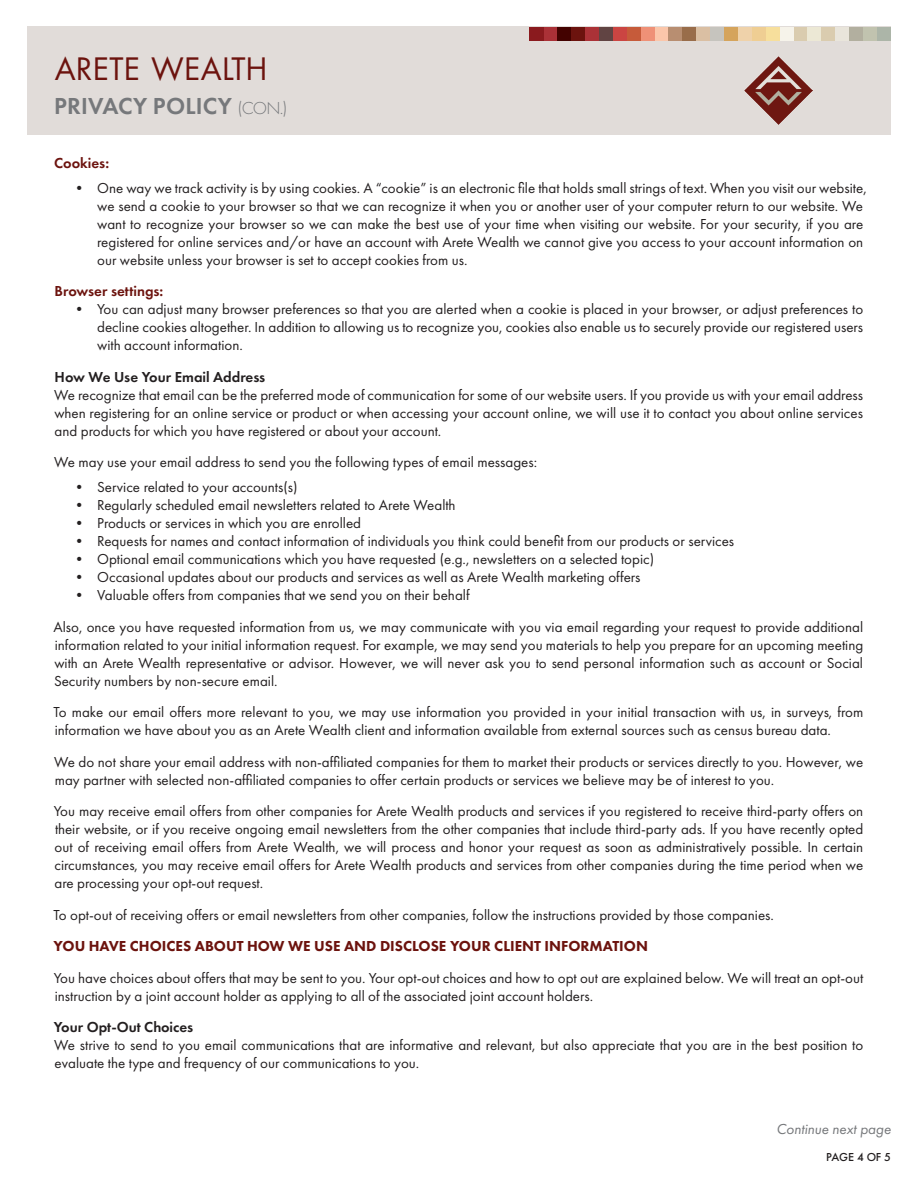
<style>
.page{position:relative;width:918px;height:1188px;background:#fff}
.page>*{position:absolute;margin:0;border:0;box-sizing:border-box;transform-origin:0 0}
.t1{font:30px "Futura";letter-spacing:.015em;color:#6c130e}
.t2{font:600 24px "Futura PT";letter-spacing:.01em;color:#76787b}
.t3{font:15px/18px "Futura PT";color:#231f20}
.t4{font:800 15px "Futura PT";color:#6c130e}
.t5{font:600 15px "Futura PT";color:#231f20}
.t6{font:600 15px "Futura PT";color:#6c130e}
.t7{font:italic 15px "Futura PT";color:#76787b}
.t8{font:500 12px "Futura PT";letter-spacing:-.015em;color:#231f20}
.s1{font-weight:300;font-size:18px}
</style>
<div class="page">
<div style="left:27px;top:27px;width:864px;height:108px;background:#e1dcd9"></div>
<div style="left:780px;top:27px;width:14px;height:13px;background:#f6f3ea"></div>
<div style="left:794px;top:27px;width:14px;height:13px;background:#daccaf"></div>
<div style="left:766px;top:27px;width:14px;height:13px;background:#f7df9c"></div>
<div style="left:724px;top:27px;width:14px;height:13px;background:#d5a45c"></div>
<div style="left:710px;top:27px;width:14px;height:13px;background:#c6c4be"></div>
<div style="left:821px;top:27px;width:14px;height:13px;background:#daccaf"></div>
<div style="left:627px;top:27px;width:14px;height:13px;background:#c65b3a"></div>
<div style="left:877px;top:27px;width:14px;height:13px;background:#acb5a8"></div>
<div style="left:863px;top:27px;width:14px;height:13px;background:#c1c3af"></div>
<div style="left:849px;top:27px;width:14px;height:13px;background:#b2af9f"></div>
<div style="left:835px;top:27px;width:14px;height:13px;background:#e9e5db"></div>
<div style="left:808px;top:27px;width:13px;height:13px;background:#ece8d5"></div>
<div style="left:752px;top:27px;width:14px;height:13px;background:#efce93"></div>
<div style="left:738px;top:27px;width:14px;height:13px;background:#efd2aa"></div>
<div style="left:682px;top:27px;width:14px;height:13px;background:#996d4a"></div>
<div style="left:696px;top:27px;width:14px;height:13px;background:#dabfa3"></div>
<div style="left:668px;top:27px;width:14px;height:13px;background:#b88e71"></div>
<div style="left:654px;top:27px;width:14px;height:13px;background:#fbc6aa"></div>
<div style="left:641px;top:27px;width:13px;height:13px;background:#ef9177"></div>
<div style="left:613px;top:27px;width:14px;height:13px;background:#cb4542"></div>
<div style="left:599px;top:27px;width:14px;height:13px;background:#614443"></div>
<div style="left:585px;top:27px;width:14px;height:13px;background:#ab3237"></div>
<div style="left:543px;top:27px;width:14px;height:13px;background:#aa3137"></div>
<div style="left:571px;top:27px;width:14px;height:13px;background:#6c130e"></div>
<div style="left:557px;top:27px;width:14px;height:13px;background:#430200"></div>
<img style="left:529px;top:27px;width:14px;height:13px">
<img style="left:745px;top:57px;width:67px;height:67px">
<p class="t1" style="left:55px;top:49px;width:214px">ARETE WEALTH</p>
<p class="t2" style="left:54px;top:91px;width:235px">PRIVACY POLICY <span class="s1">(CON.)</span></p>
<p class="t6" style="left:54px;top:154px;width:57px">Cookies:</p>
<p class="t3" style="left:97px;top:179px;width:771px;text-indent:-25px">• One way we track activity is by using cookies. A “cookie” is an electronic file that holds small strings of text. When you visit our website, we send a cookie to your browser so that we can recognize it when you or another user of your computer return to our website. We want to recognize your browser so we can make the best use of your time when visiting our website. For your security, if you are registered for online services and/or have an account with Arete Wealth we cannot give you access to your account information on our website unless your browser is set to accept cookies from us.</p>
<p class="t6" style="left:55px;top:282px;width:110px">Browser settings:</p>
<p class="t3" style="left:97px;top:300px;width:768px;text-align:justify;text-indent:-25px">• You can adjust many browser preferences so that you are alerted when a cookie is placed in your browser, or adjust preferences to decline cookies altogether. In addition to allowing us to recognize you, cookies also enable us to securely provide our registered users with account information.</p>
<p class="t5" style="left:55px;top:367px;width:212px">How We Use Your Email Address</p>
<p class="t3" style="left:54px;top:386px;width:810px;text-align:justify">We recognize that email can be the preferred mode of communication for some of our website users. If you provide us with your email address when registering for an online service or product or when accessing your account online, we will use it to contact you about online services and products for which you have registered or about your account.</p>
<p class="t3" style="left:54px;top:453px;width:484px">We may use your email address to send you the following types of email messages:</p>
<p class="t3" style="left:72px;top:478px;width:227px">• Service related to your accounts(s)</p>
<p class="t3" style="left:72px;top:496px;width:385px">• Regularly scheduled email newsletters related to Arete Wealth</p>
<p class="t3" style="left:72px;top:514px;width:291px">• Products or services in which you are enrolled</p>
<p class="t3" style="left:72px;top:532px;width:664px">• Requests for names and contact information of individuals you think could benefit from our products or services</p>
<p class="t3" style="left:72px;top:550px;width:584px">• Optional email communications which you have requested (e.g., newsletters on a selected topic)</p>
<p class="t3" style="left:72px;top:568px;width:570px">• Occasional updates about our products and services as well as Arete Wealth marketing offers</p>
<p class="t3" style="left:72px;top:586px;width:399px">• Valuable offers from companies that we send you on their behalf</p>
<p class="t3" style="left:54px;top:617px;width:811px;text-align:justify">Also, once you have requested information from us, we may communicate with you via email regarding your request to provide additional information related to your initial information request. For example, we may send you materials to help you prepare for an upcoming meeting with an Arete Wealth representative or advisor. However, we will never ask you to send personal information such as account or Social Security numbers by non-secure email.</p>
<p class="t3" style="left:54px;top:703px;width:811px">To make our email offers more relevant to you, we may use information you provided in your initial transaction with us, in surveys, from information we have about you as an Arete Wealth client and information available from external sources such as census bureau data.</p>
<p class="t3" style="left:54px;top:752px;width:811px">We do not share your email address with non-affiliated companies for them to market their products or services directly to you. However, we may partner with selected non-affiliated companies to offer certain products or services we believe may be of interest to you.</p>
<p class="t3" style="left:54px;top:802px;width:811px;text-align:justify">You may receive email offers from other companies for Arete Wealth products and services if you registered to receive third-party offers on their website, or if you receive ongoing email newsletters from the other companies that include third-party ads. If you have recently opted out of receiving email offers from Arete Wealth, we will process and honor your request as soon as administratively possible. In certain circumstances, you may receive email offers for Arete Wealth products and services from other companies during the time period when we are processing your opt-out request.</p>
<p class="t3" style="left:54px;top:905px;width:722px">To opt-out of receiving offers or email newsletters from other companies, follow the instructions provided by those companies.</p>
<p class="t4" style="left:54px;top:937px;width:596px">YOU HAVE CHOICES ABOUT HOW WE USE AND DISCLOSE YOUR CLIENT INFORMATION</p>
<p class="t3" style="left:54px;top:968px;width:811px">You have choices about offers that may be sent to you. Your opt-out choices and how to opt out are explained below. We will treat an opt-out instruction by a joint account holder as applying to all of the associated joint account holders.</p>
<p class="t5" style="left:54px;top:1018px;width:141px">Your Opt-Out Choices</p>
<p class="t3" style="left:54px;top:1036px;width:811px">We strive to send to you email communications that are informative and relevant, but also appreciate that you are in the best position to evaluate the type and frequency of our communications to you.</p>
<p class="t7" style="left:776px;top:1120px;width:116px">Continue next page</p>
<p class="t8" style="left:826px;top:1150px;width:66px">PAGE 4 OF 5</p>
</div>
